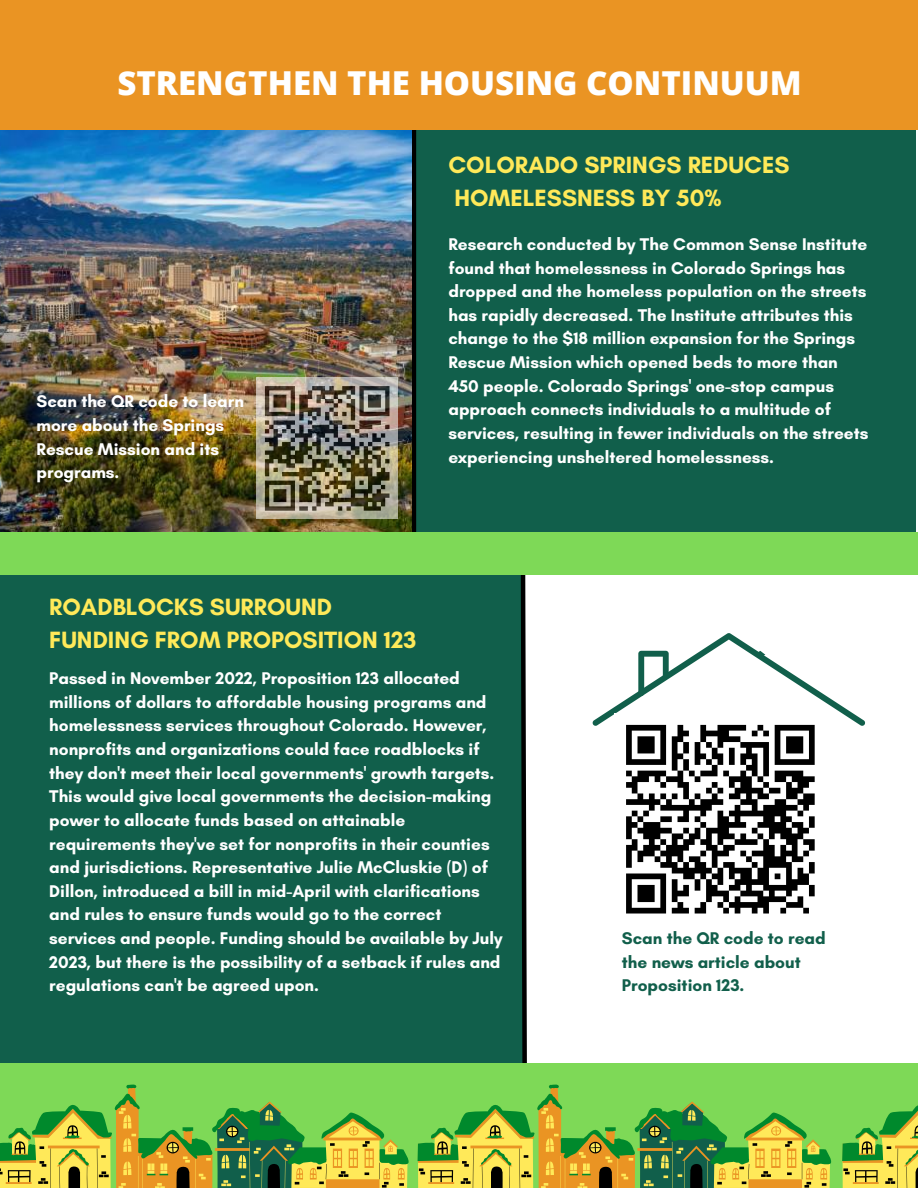
<style>
.page{position:relative;width:918px;height:1188px;background:#fff}
.page>*{position:absolute;margin:0;border:0;box-sizing:border-box;transform-origin:0 0}
.t1{font:800 33px "Open Sans";color:#fff}
.t2{font:700 24px/32.7px "Glacial Indifference";color:#ffe959}
.t3{font:700 17.25px/23.7px "Glacial Indifference";color:#fff}
.t4{font:700 17.25px/23.7px "Glacial Indifference";color:#115f4b}
</style>
<div class="page">
<div style="left:0;top:546px;width:523px;height:642px;background:#115f4b"></div>
<div style="left:416px;top:130px;width:500px;height:410px;background:#115f4b"></div>
<hr style="left:412px;top:84px;width:4px;height:456px;background:#000">
<img style="left:0;top:130px;width:411px;height:403px">
<div style="left:0;top:533px;width:918px;height:42px;background:#7ed957"></div>
<div style="left:0;top:1063px;width:918px;height:125px;background:#7ed957"></div>
<div style="left:0;top:0;width:918px;height:130px;background:#ea9423"></div>
<svg style="left:0;top:1085px;width:409px;height:103px"></svg>
<svg style="left:418px;top:575px;width:500px;height:613px"></svg>
<svg style="left:256px;top:378px;width:142px;height:141px;background:#bdb6a3"></svg>
<img style="left:261px;top:384px;width:133px;height:129px">
<p class="t1" style="left:117px;top:60px;width:686px">STRENGTHEN THE HOUSING CONTINUUM</p>
<p class="t3" style="left:37px;top:389px;width:209px">Scan the QR code to learn more about the Springs<br>Rescue Mission and its programs.</p>
<p class="t2" style="left:448px;top:148px;width:343px">COLORADO SPRINGS REDUCES</p>
<p class="t2" style="left:454px;top:181px;width:269px">HOMELESSNESS BY 50%</p>
<p class="t3" style="left:448px;top:232px;width:422px">Research conducted by The Common Sense Institute found that homelessness in Colorado Springs has dropped and the homeless population on the streets has rapidly decreased. The Institute attributes this change to the $18 million expansion for the Springs Rescue Mission which opened beds to more than 450 people. Colorado Springs' one-stop campus approach connects individuals to a multitude of services, resulting in fewer individuals on the streets experiencing unsheltered homelessness.</p>
<p class="t2" style="left:49px;top:590px;width:369px">ROADBLOCKS SURROUND<br>FUNDING FROM PROPOSITION 123</p>
<p class="t3" style="left:49px;top:666px;width:455px">Passed in November 2022, Proposition 123 allocated millions of dollars to affordable housing programs and homelessness services throughout Colorado. However, nonprofits and organizations could face roadblocks if they don't meet their local governments' growth targets.<br>This would give local governments the decision-making power to allocate funds based on attainable requirements they've set for nonprofits in their counties and jurisdictions. Representative Julie McCluskie (D) of Dillon, introduced a bill in mid-April with clarifications and rules to ensure funds would go to the correct services and people. Funding should be available by July 2023, but there is the possibility of a setback if rules and regulations can't be agreed upon.</p>
<p class="t4" style="left:622px;top:926px;width:205px">Scan the QR code to read the news article about<br>Proposition 123.</p>
</div>
